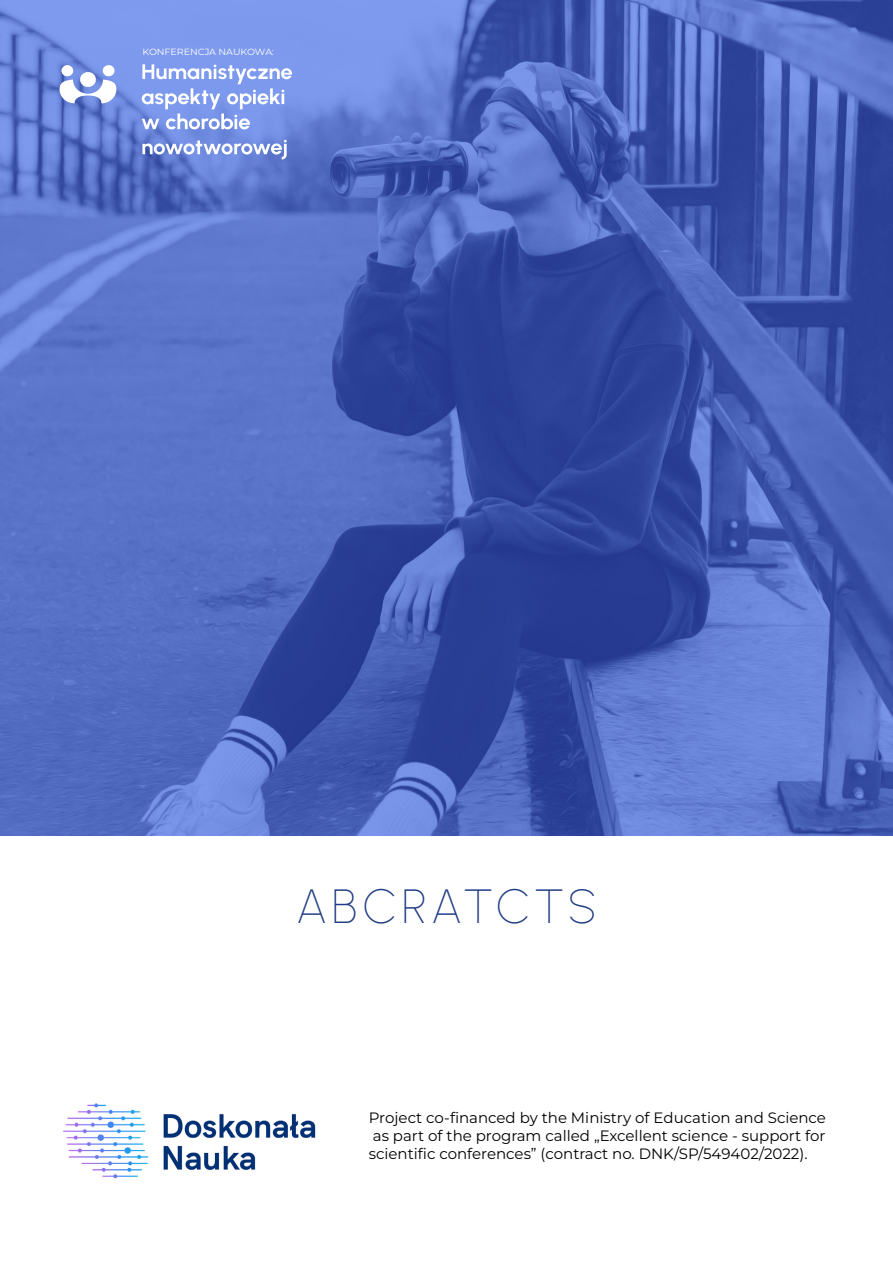
<style>
.page{position:relative;width:893px;height:1263px;background:#fff}
.page>*{position:absolute;margin:0;border:0;box-sizing:border-box;transform-origin:0 0}
.t1{font:48px "Urbanist";letter-spacing:.09em;color:#203c85}
.t2{font:15px/18px "Montserrat";color:#000;text-align:justify}
.t3{font:9px "Montserrat";color:#fff;scale:1.06 1}
</style>
<div class="page">
<img style="left:0;top:0;width:893px;height:836px">
<svg style="left:142px;top:64px;width:150px;height:65px"></svg>
<svg style="left:142px;top:140px;width:145px;height:19px"></svg>
<svg style="left:60px;top:64px;width:56px;height:39px"></svg>
<img style="left:63px;top:1103px;width:253px;height:76px">
<p class="t3" style="left:142px;top:46px;width:126px">KONFERENCJA NAUKOWA:</p>
<h1 class="t1" style="left:296px;top:875px;width:302px">ABCRATCTS</h1>
<p class="t2" style="left:369px;top:1109px;width:459px">Project co-financed by the Ministry of Education and Science as part of the program called „Excellent science - support for scientific conferences” (contract no. DNK/SP/549402/2022).</p>
</div>
